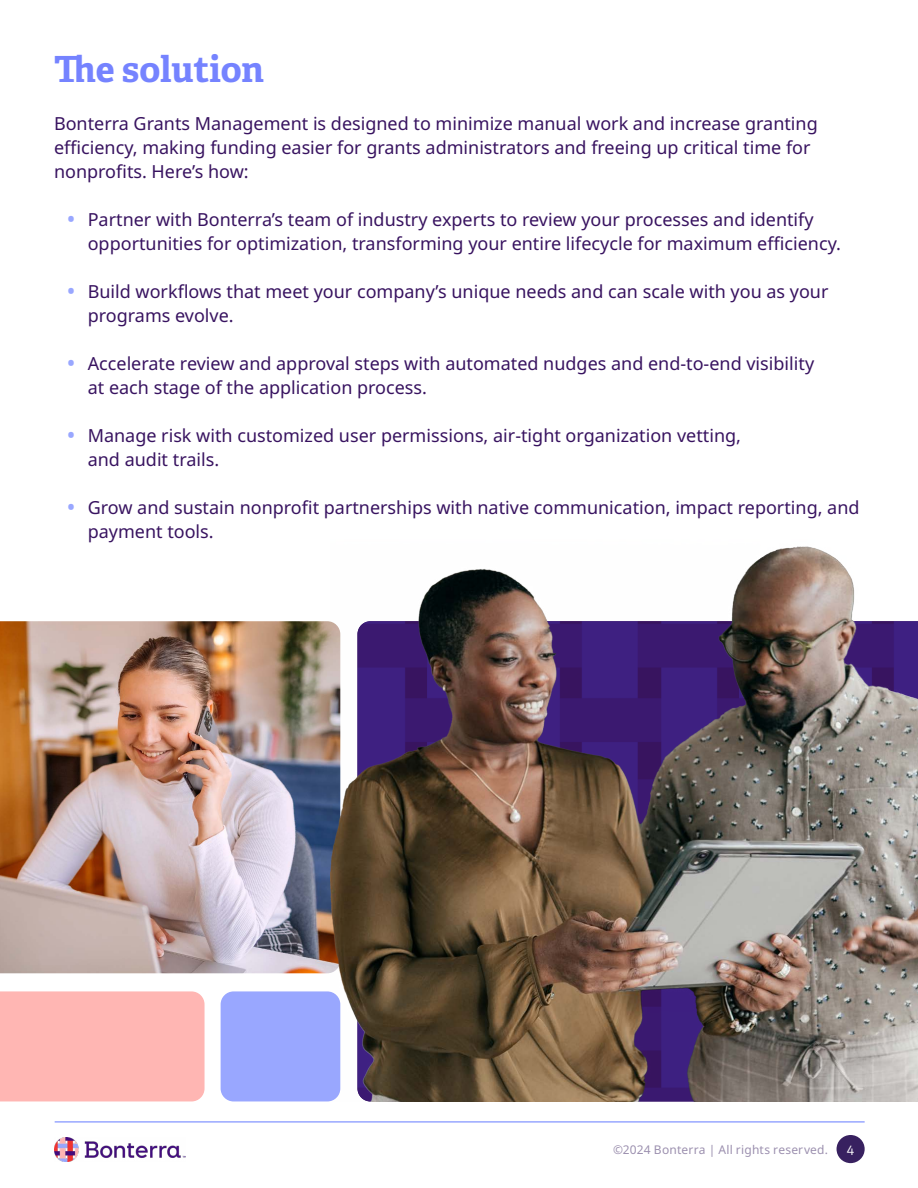
<style>
.page{position:relative;width:918px;height:1188px;background:#fff}
.page>*{position:absolute;margin:0;border:0;box-sizing:border-box;transform-origin:0 0}
.t1{font:700 36px "Adelle";color:#7583ff}
.t2{font:18px/24px "Noto Sans";color:#381360}
.t3{font:300 15px "Adelle";color:#fefefe}
.t4{font:12px "Noto Sans";letter-spacing:.015em;color:#9c90af}
.s1{font-size:19.5px;color:#99a7ff}
</style>
<div class="page">
<hr style="left:55px;top:1121px;width:810px;height:2px;background:#99a7ff">
<img style="left:55px;top:1137px;width:130px;height:25px">
<div style="left:837px;top:1135px;width:28px;height:28px;background:#382160;border-radius:50%"></div>
<img style="left:0;top:621px;width:330px;height:352px">
<div style="left:221px;top:991px;width:119px;height:110px;background:#99a7ff;border-radius:13px"></div>
<div style="left:0;top:991px;width:205px;height:110px;background:#ffb6b3"></div>
<img style="left:330px;top:546px;width:588px;height:555px">
<h1 class="t1" style="left:54px;top:46px;width:212px">The solution</h1>
<p class="t2" style="left:54px;top:112px;width:765px">Bonterra Grants Management is designed to minimize manual work and increase granting efficiency, making funding easier for grants administrators and freeing up critical time for nonprofits. Here’s how:</p>
<p class="t2" style="left:88px;top:208px;width:755px;text-indent:-20px"><span class="s1">•</span> Partner with Bonterra’s team of industry experts to review your processes and identify opportunities for optimization, transforming your entire lifecycle for maximum efficiency.</p>
<p class="t2" style="left:88px;top:280px;width:742px;text-indent:-20px"><span class="s1">•</span> Build workflows that meet your company’s unique needs and can scale with you as your programs evolve.</p>
<p class="t2" style="left:88px;top:352px;width:728px;text-indent:-20px"><span class="s1">•</span> Accelerate review and approval steps with automated nudges and end-to-end visibility at each stage of the application process.</p>
<p class="t2" style="left:88px;top:424px;width:655px;text-indent:-20px"><span class="s1">•</span> Manage risk with customized user permissions, air-tight organization vetting, and audit trails.</p>
<p class="t2" style="left:88px;top:496px;width:773px;text-indent:-20px"><span class="s1">•</span> Grow and sustain nonprofit partnerships with native communication, impact reporting, and payment tools.</p>
<p class="t4" style="left:613px;top:1141px;width:216px">©2024 Bonterra | All rights reserved.</p>
<p class="t3" style="left:847px;top:1139px;width:9px">4</p>
</div>
